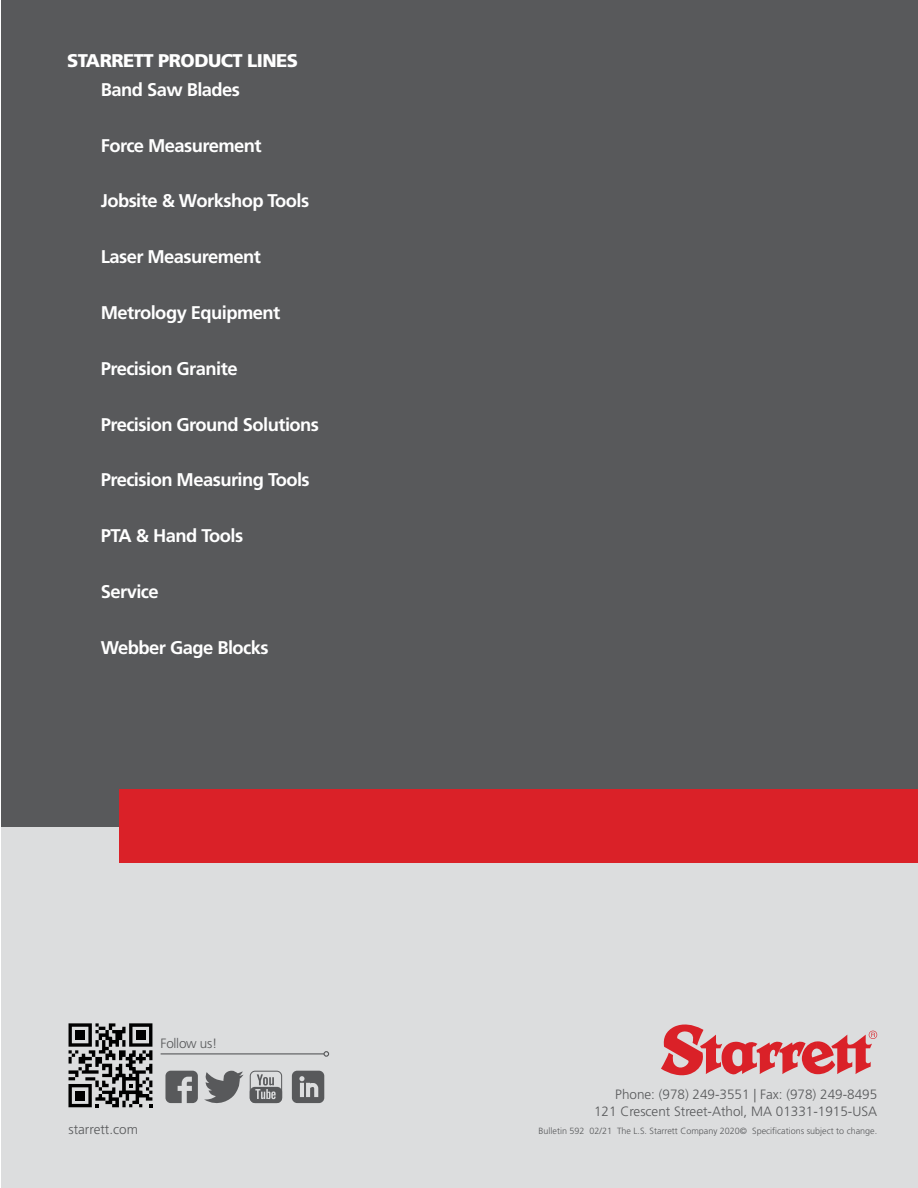
<style>
.page{position:relative;width:918px;height:1188px;background:#fff}
.page>*{position:absolute;margin:0;border:0;box-sizing:border-box;transform-origin:0 0}
.t1{font:700 18.3px "Frutiger LT Std";letter-spacing:-.03em;color:#fff}
.t2{font:900 18.3px "Frutiger LT Std";letter-spacing:-.03em;color:#fff}
.t3{font:300 13.5px/16.2px "Frutiger LT Std";color:#58595b;text-align:right}
.t4{font:300 13.5px "Frutiger LT Std";letter-spacing:-.02em;color:#58595b}
.t5{font:300 9px "Frutiger LT Std";color:#58595b}
</style>
<div class="page">
<div style="left:1px;top:827px;width:917px;height:361px;background:#dcddde"></div>
<div style="left:1px;top:0;width:917px;height:827px;background:#58595b"></div>
<div style="left:119px;top:789px;width:799px;height:73px;background:#da2128"></div>
<svg style="left:661px;top:1024px;width:216px;height:51px"></svg>
<hr style="left:161px;top:1053px;width:163px;height:1px;background:#58595b">
<svg style="left:324px;top:1051px;width:5px;height:6px"></svg>
<svg style="left:68px;top:1023px;width:84px;height:84px"></svg>
<div style="left:75px;top:1030px;width:10px;height:10px;background:#000"></div>
<div style="left:136px;top:1030px;width:10px;height:10px;background:#000"></div>
<div style="left:75px;top:1091px;width:10px;height:10px;background:#000"></div>
<svg style="left:165px;top:1071px;width:33px;height:32px"></svg>
<svg style="left:204px;top:1071px;width:40px;height:32px"></svg>
<svg style="left:250px;top:1071px;width:32px;height:32px"></svg>
<svg style="left:292px;top:1071px;width:32px;height:32px"></svg>
<p class="t2" style="left:67px;top:50px;width:233px">STARRETT PRODUCT LINES</p>
<p class="t1" style="left:101px;top:79px;width:141px">Band Saw Blades</p>
<p class="t1" style="left:101px;top:135px;width:163px">Force Measurement</p>
<p class="t1" style="left:101px;top:190px;width:210px">Jobsite &amp; Workshop Tools</p>
<p class="t1" style="left:101px;top:246px;width:162px">Laser Measurement</p>
<p class="t1" style="left:101px;top:302px;width:181px">Metrology Equipment</p>
<p class="t1" style="left:101px;top:358px;width:138px">Precision Granite</p>
<p class="t1" style="left:101px;top:414px;width:220px">Precision Ground Solutions</p>
<p class="t1" style="left:101px;top:469px;width:210px">Precision Measuring Tools</p>
<p class="t1" style="left:101px;top:525px;width:144px">PTA &amp; Hand Tools</p>
<p class="t1" style="left:101px;top:581px;width:59px">Service</p>
<p class="t1" style="left:101px;top:637px;width:169px">Webber Gage Blocks</p>
<p class="t4" style="left:161px;top:1036px;width:58px">Follow us!</p>
<p class="t3" style="left:594px;top:1087px;width:285px">Phone: (978) 249-3551 | Fax: (978) 249-8495<br>121 Crescent Street-Athol, MA 01331-1915-USA</p>
<p class="t3" style="left:68px;top:1121px;width:71px">starrett.com</p>
<p class="t5" style="left:539px;top:1126px;width:340px">Bulletin 592 02/21 The L.S. Starrett Company 2020© Specifications subject to change.</p>
</div>
